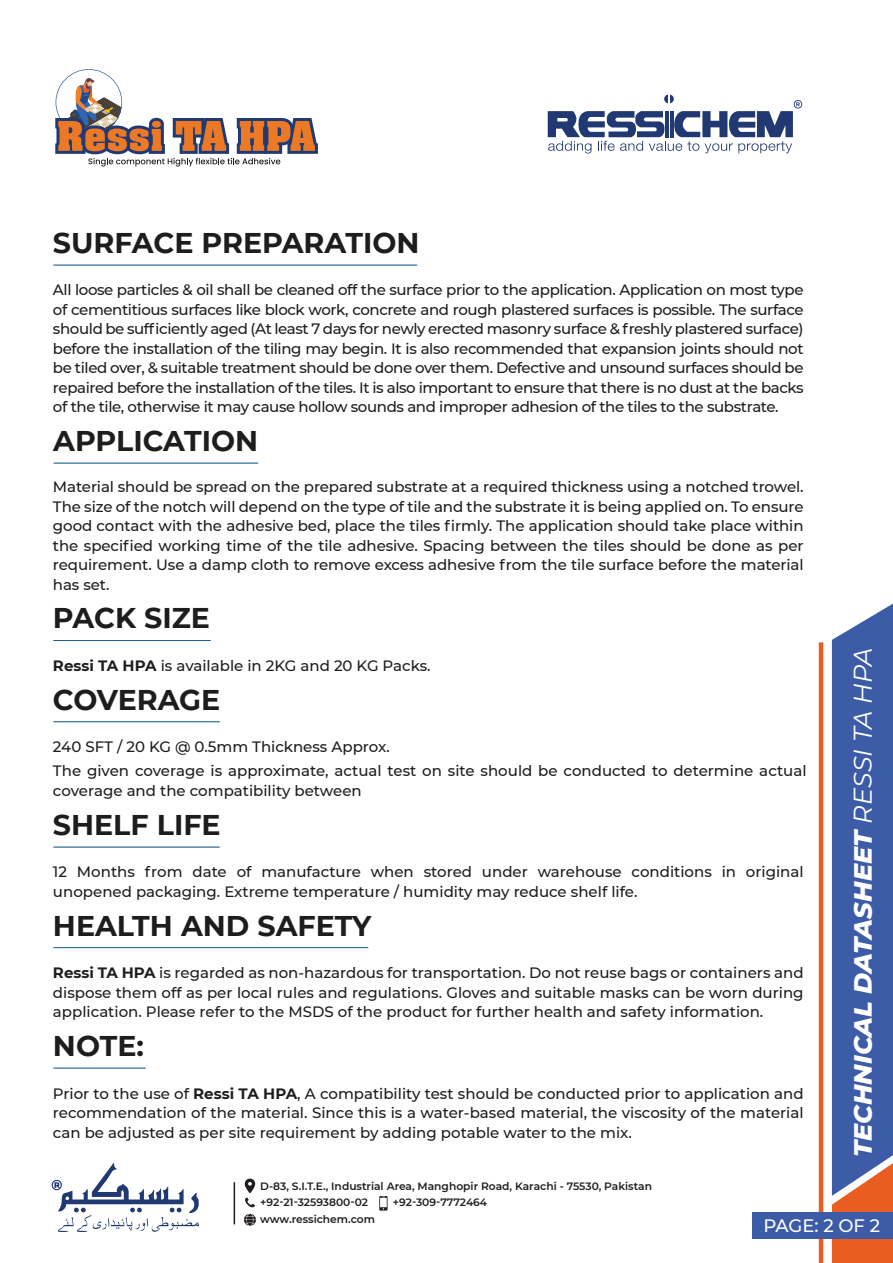
<style>
.page{position:relative;width:893px;height:1263px;background:#fff}
.page>*{position:absolute;margin:0;border:0;box-sizing:border-box;transform-origin:0 0}
.t1{font:700 28.5px "Montserrat";color:#1f1c1d}
.t2{font:italic 800 25.5px "Montserrat";color:#fff}
.t3{font:500 18px "Montserrat";letter-spacing:-.005em;color:#fff}
.t4{font:500 15px/19.5px "Montserrat";color:#1f1c1d;text-align:justify}
.t5{font:600 10.65px/16.6px "Montserrat";color:#1f1c1d}
.s1{font-weight:700}
.s2{font-weight:400}
</style>
<div class="page">
<hr style="left:819px;top:642px;width:4px;height:621px;background:#e95d23">
<hr style="left:53px;top:1068px;width:93px;height:1px;background:#16608c">
<hr style="left:53px;top:265px;width:364px;height:1px;background:#16608c">
<hr style="left:53px;top:847px;width:167px;height:1px;background:#16608c">
<hr style="left:53px;top:721px;width:167px;height:1px;background:#16608c">
<hr style="left:53px;top:640px;width:158px;height:1px;background:#16608c">
<hr style="left:53px;top:947px;width:315px;height:1px;background:#16608c">
<svg style="left:832px;top:604px;width:61px;height:659px;background:#5362a0"></svg>
<hr style="left:54px;top:463px;width:204px;height:1px;background:#16608c">
<div style="left:753px;top:1212px;width:140px;height:26px;background:#3d5ca8"></div>
<svg style="left:55px;top:69px;width:263px;height:98px"></svg>
<svg style="left:548px;top:95px;width:254px;height:58px"></svg>
<hr style="left:665px;top:111px;width:3px;height:26px;background:#203973">
<hr style="left:670px;top:111px;width:3px;height:26px;background:#203973">
<hr style="left:234px;top:1182px;width:1px;height:42px;background:#1f1c1d">
<svg style="left:244px;top:1213px;width:12px;height:13px"></svg>
<svg style="left:245px;top:1178px;width:10px;height:29px"></svg>
<svg style="left:52px;top:1162px;width:147px;height:70px"></svg>
<svg style="left:379px;top:1196px;width:9px;height:14px"></svg>
<h1 class="t1" style="left:53px;top:222px;width:368px">SURFACE PREPARATION</h1>
<p class="t4" style="left:53px;top:280px;width:752px">All loose particles &amp; oil shall be cleaned off the surface prior to the application. Application on most type of cementitious surfaces like block work, concrete and rough plastered surfaces is possible. The surface should be sufficiently aged (At least 7 days for newly erected masonry surface &amp; freshly plastered surface) before the installation of the tiling may begin. It is also recommended that expansion joints should not be tiled over, &amp; suitable treatment should be done over them. Defective and unsound surfaces should be repaired before the installation of the tiles. It is also important to ensure that there is no dust at the backs of the tile, otherwise it may cause hollow sounds and improper adhesion of the tiles to the substrate.</p>
<h1 class="t1" style="left:53px;top:420px;width:206px">APPLICATION</h1>
<p class="t4" style="left:53px;top:476px;width:752px">Material should be spread on the prepared substrate at a required thickness using a notched trowel.<br>The size of the notch will depend on the type of tile and the substrate it is being applied on. To ensure good contact with the adhesive bed, place the tiles firmly. The application should take place within the specified working time of the tile adhesive. Spacing between the tiles should be done as per requirement. Use a damp cloth to remove excess adhesive from the tile surface before the material has set.</p>
<h1 class="t1" style="left:53px;top:598px;width:158px">PACK SIZE</h1>
<p class="t4" style="left:53px;top:655px;width:379px"><span class="s1">Ressi TA HPA</span> is available in 2KG and 20 KG Packs.</p>
<h1 class="t1" style="left:53px;top:679px;width:169px">COVERAGE</h1>
<p class="t4" style="left:53px;top:734px;width:755px;line-height:24.5px">240 SFT / 20 KG @ 0.5mm Thickness Approx.<br>The given coverage is approximate, actual test on site should be conducted to determine actual</p>
<p class="t4" style="left:53px;top:780px;width:310px">coverage and the compatibility between</p>
<h1 class="t1" style="left:53px;top:804px;width:169px">SHELF LIFE</h1>
<p class="t4" style="left:53px;top:861px;width:752px">12 Months from date of manufacture when stored under warehouse conditions in original unopened packaging. Extreme temperature / humidity may reduce shelf life.</p>
<h1 class="t1" style="left:53px;top:905px;width:320px">HEALTH AND SAFETY</h1>
<p class="t4" style="left:53px;top:962px;width:752px"><span class="s1">Ressi TA HPA</span> is regarded as non-hazardous for transportation. Do not reuse bags or containers and dispose them off as per local rules and regulations. Gloves and suitable masks can be worn during application. Please refer to the MSDS of the product for further health and safety information.</p>
<h1 class="t1" style="left:53px;top:1025px;width:92px">NOTE:</h1>
<p class="t4" style="left:53px;top:1083px;width:752px">Prior to the use of <span class="s1">Ressi TA HPA</span>, A compatibility test should be conducted prior to application and recommendation of the material. Since this is a water-based material, the viscosity of the material can be adjusted as per site requirement by adding potable water to the mix.</p>
<h2 class="t2" style="left:844px;top:1157px;width:513px;rotate:-90deg">TECHNICAL DATASHEET <span class="s2">RESSI TA HPA</span></h2>
<p class="t5" style="left:260px;top:1177px;width:393px">D-83, S.I.T.E., Industrial Area, Manghopir Road, Karachi - 75530, Pakistan +92-21-32593800-02<br>www.ressichem.com</p>
<p class="t5" style="left:393px;top:1194px;width:96px">+92-309-7772464</p>
<p class="t3" style="left:763px;top:1213px;width:118px">PAGE: 2 OF 2</p>
</div>
